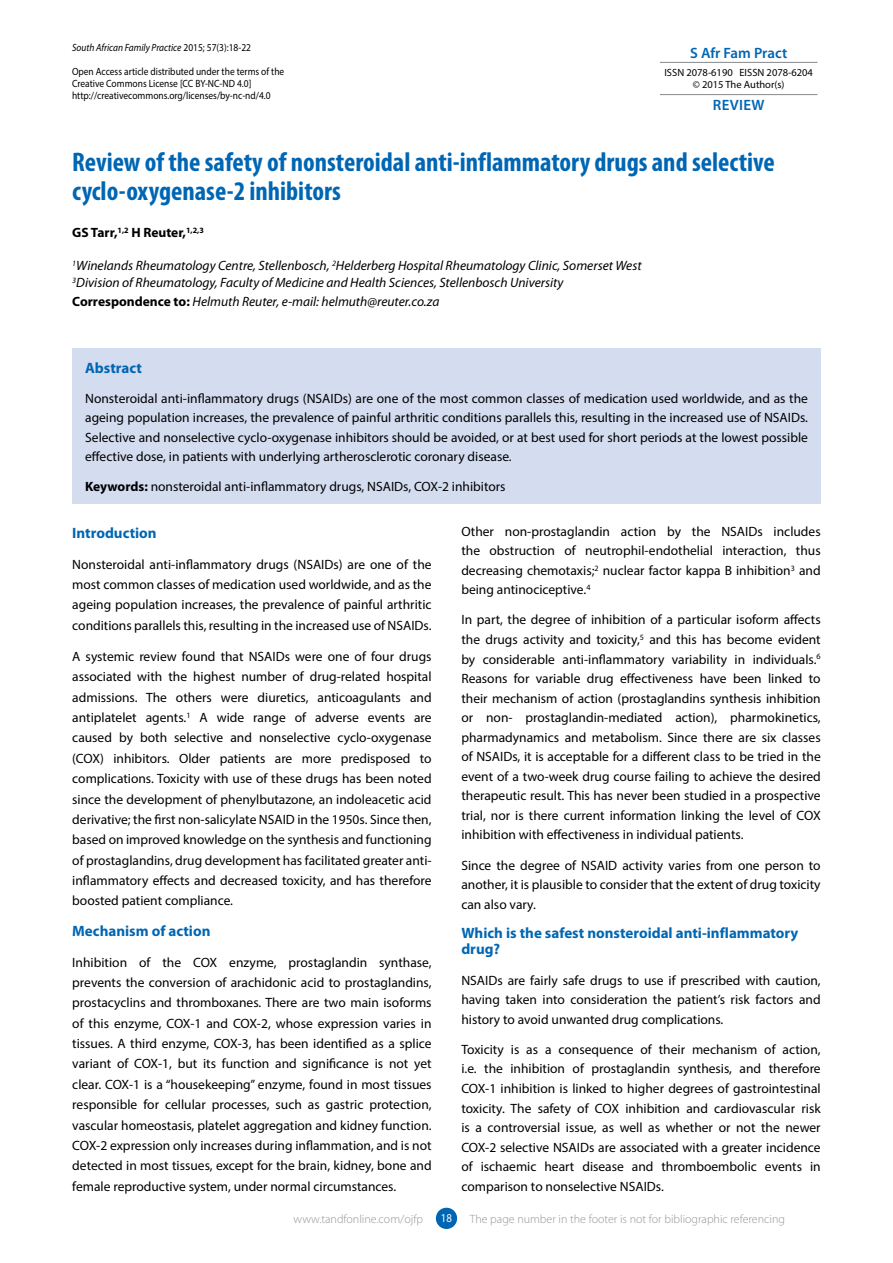
<style>
.page{position:relative;width:893px;height:1263px;background:#fff}
.page>*{position:absolute;margin:0;border:0;box-sizing:border-box;transform-origin:0 0}
.t1{font:700 condensed 27px/28.5px "Myriad Pro";color:#0066b3}
.t2{font:700 15px/16.5px "Myriad Pro";color:#0066b3}
.t3{font:600 15px "Myriad Pro";color:#0066b3}
.t4{font:13.5px/19.5px "Myriad Pro";color:#000;text-align:justify}
.t5{font:italic 13.5px/16.5px "Myriad Pro";color:#000}
.t6{font:700 13.5px "Myriad Pro";color:#000}
.t7{font:300 12px "Myriad Pro";color:#939598}
.t8{font:12px "Myriad Pro";color:#fff;scale:.9 1}
.t9{font:10.5px/12px "Myriad Pro";color:#000;scale:.9 1}
.t10{font:10.5px/12px "Myriad Pro";color:#000;text-align:center}
.t11{font:italic 10.5px "Myriad Pro";color:#000;scale:.9 1}
.s1{font-style:normal}
.s2{font-weight:700;font-style:normal}
.s3{font-weight:700}
</style>
<div class="page">
<div style="left:436px;top:1208px;width:21px;height:21px;background:#0066b3;border-radius:50%"></div>
<div style="left:72px;top:349px;width:749px;height:155px;background:#d4dcf0"></div>
<hr style="left:660px;top:62px;width:157px;height:1px;background:#939598">
<hr style="left:660px;top:94px;width:157px;height:1px;background:#939598">
<p class="t11" style="left:72px;top:41px;width:200px">South African Family Practice <span class="s1">2015; 57(3):18-22</span></p>
<p class="t9" style="left:72px;top:65px;width:237px">Open Access article distributed under the terms of the<br>Creative Commons License [CC BY-NC-ND 4.0] http://creativecommons.org/licenses/by-nc-nd/4.0</p>
<p class="t3" style="left:690px;top:44px;width:99px">S Afr Fam Pract</p>
<p class="t10" style="left:664px;top:66px;width:150px">ISSN 2078-6190 EISSN 2078-6204 © 2015 The Author(s)</p>
<p class="t3" style="left:713px;top:97px;width:53px">REVIEW</p>
<h1 class="t1" style="left:72px;top:148px;width:704px">Review of the safety of nonsteroidal anti-inflammatory drugs and selective cyclo-oxygenase-2 inhibitors</h1>
<p class="t6" style="left:72px;top:225px;width:133px">GS Tarr,<sup>1,2</sup> H Reuter,<sup>1,2,3</sup></p>
<p class="t5" style="left:72px;top:258px;width:571px"><sup>1</sup>Winelands Rheumatology Centre, Stellenbosch, <sup>2</sup>Helderberg Hospital Rheumatology Clinic, Somerset West<br><sup>3</sup>Division of Rheumatology, Faculty of Medicine and Health Sciences, Stellenbosch University</p>
<p class="t5" style="left:72px;top:294px;width:369px"><span class="s2">Correspondence to:</span> Helmuth Reuter, e-mail: helmuth@reuter.co.za</p>
<p class="t2" style="left:85px;top:360px;width:58px">Abstract</p>
<p class="t4" style="left:85px;top:388px;width:724px">Nonsteroidal anti-inflammatory drugs (NSAIDs) are one of the most common classes of medication used worldwide, and as the ageing population increases, the prevalence of painful arthritic conditions parallels this, resulting in the increased use of NSAIDs.<br>Selective and nonselective cyclo-oxygenase inhibitors should be avoided, or at best used for short periods at the lowest possible effective dose, in patients with underlying artherosclerotic coronary disease.</p>
<p class="t4" style="left:85px;top:477px;width:422px"><span class="s3">Keywords:</span> nonsteroidal anti-inflammatory drugs, NSAIDs, COX-2 inhibitors</p>
<p class="t2" style="left:72px;top:525px;width:86px">Introduction</p>
<p class="t4" style="left:72px;top:554px;width:361px;line-height:20.4px">Nonsteroidal anti-inflammatory drugs (NSAIDs) are one of the most common classes of medication used worldwide, and as the ageing population increases, the prevalence of painful arthritic conditions parallels this, resulting in the increased use of NSAIDs.</p>
<p class="t4" style="left:72px;top:646px;width:361px;line-height:20.4px">A systemic review found that NSAIDs were one of four drugs associated with the highest number of drug-related hospital admissions. The others were diuretics, anticoagulants and antiplatelet agents.<sup>1</sup> A wide range of adverse events are caused by both selective and nonselective cyclo-oxygenase (COX) inhibitors. Older patients are more predisposed to complications. Toxicity with use of these drugs has been noted since the development of phenylbutazone, an indoleacetic acid derivative; the first non-salicylate NSAID in the 1950s. Since then, based on improved knowledge on the synthesis and functioning of prostaglandins, drug development has facilitated greater anti&shy;inflammatory effects and decreased toxicity, and has therefore boosted patient compliance.</p>
<p class="t2" style="left:72px;top:922px;width:140px">Mechanism of action</p>
<p class="t4" style="left:72px;top:951px;width:361px;line-height:20.4px">Inhibition of the COX enzyme, prostaglandin synthase, prevents the conversion of arachidonic acid to prostaglandins, prostacyclins and thromboxanes. There are two main isoforms of this enzyme, COX-1 and COX-2, whose expression varies in tissues. A third enzyme, COX-3, has been identified as a splice variant of COX-1, but its function and significance is not yet clear. COX-1 is a “housekeeping” enzyme, found in most tissues responsible for cellular processes, such as gastric protection, vascular homeostasis, platelet aggregation and kidney function.<br>COX-2 expression only increases during inflammation, and is not detected in most tissues, except for the brain, kidney, bone and female reproductive system, under normal circumstances.</p>
<p class="t4" style="left:461px;top:521px;width:361px">Other non-prostaglandin action by the NSAIDs includes the obstruction of neutrophil-endothelial interaction, thus decreasing chemotaxis;<sup>2</sup> nuclear factor kappa B inhibition<sup>3</sup> and being antinociceptive.<sup>4</sup></p>
<p class="t4" style="left:461px;top:610px;width:361px">In part, the degree of inhibition of a particular isoform affects the drugs activity and toxicity,<sup>5</sup> and this has become evident by considerable anti-inflammatory variability in individuals.<sup>6<br></sup>Reasons for variable drug effectiveness have been linked to their mechanism of action (prostaglandins synthesis inhibition or non- prostaglandin-mediated action), pharmokinetics, pharmadynamics and metabolism. Since there are six classes of NSAIDs, it is acceptable for a different class to be tried in the event of a two-week drug course failing to achieve the desired therapeutic result. This has never been studied in a prospective trial, nor is there current information linking the level of COX inhibition with effectiveness in individual patients.</p>
<p class="t4" style="left:461px;top:855px;width:361px">Since the degree of NSAID activity varies from one person to another, it is plausible to consider that the extent of drug toxicity can also vary.</p>
<p class="t2" style="left:461px;top:925px;width:339px">Which is the safest nonsteroidal anti-inflammatory drug?</p>
<p class="t4" style="left:461px;top:970px;width:361px">NSAIDs are fairly safe drugs to use if prescribed with caution, having taken into consideration the patient’s risk factors and history to avoid unwanted drug complications.</p>
<p class="t4" style="left:461px;top:1039px;width:361px">Toxicity is as a consequence of their mechanism of action, i.e. the inhibition of prostaglandin synthesis, and therefore COX-1 inhibition is linked to higher degrees of gastrointestinal toxicity. The safety of COX inhibition and cardiovascular risk is a controversial issue, as well as whether or not the newer COX-2 selective NSAIDs are associated with a greater incidence of ischaemic heart disease and thromboembolic events in comparison to nonselective NSAIDs.</p>
<p class="t7" style="left:294px;top:1213px;width:131px">www.tandfonline.com/ojfp</p>
<p class="t8" style="left:441px;top:1211px;width:14px">18</p>
<p class="t7" style="left:470px;top:1213px;width:317px">The page number in the footer is not for bibliographic referencing</p>
</div>
